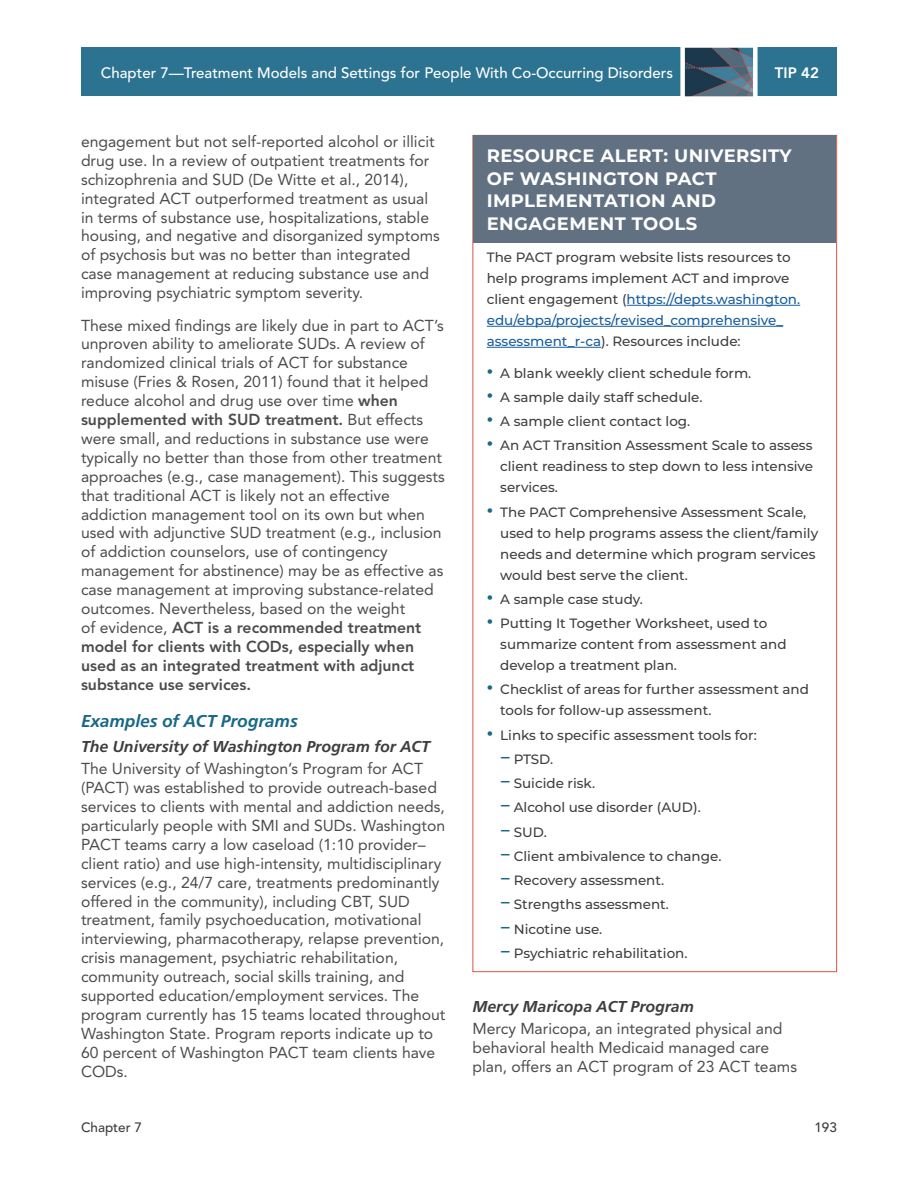
<style>
.page{position:relative;width:918px;height:1188px;background:#fff}
.page>*{position:absolute;margin:0;border:0;box-sizing:border-box;transform-origin:0 0}
.t1{font:700 18px/22.5px "Montserrat";letter-spacing:.025em;color:#fff}
.t2{font:italic 700 18px "Carto Gothic Pro";color:#186887}
.t3{font:italic 700 16.5px "Carto Gothic Pro";color:#3e3e3f}
.t4{font:15.75px/18.9px "Avenir LT Std";color:#4b4c4d}
.t5{font:500 15px "Avenir LT Std";color:#fff}
.t6{font:800 15px "Avenir LT Std";color:#fff}
.t7{font:500 13.5px/21px "Montserrat";color:#3e3e3f}
.t8{font:500 13.5px "Avenir LT Std";color:#3e3e3f}
.s1{font-weight:800}
.s2{color:#175d9e}
.s3{font-family:"Arial";font-weight:400;font-size:18px;color:#186887}
</style>
<div class="page">
<div style="left:81px;top:48px;width:756px;height:48px;background:#2c7391"></div>
<svg style="left:678px;top:47px;width:82px;height:50px;background:#587082"></svg>
<hr style="left:627px;top:305px;width:173px;height:1px;background:#175d9e">
<hr style="left:487px;top:326px;width:296px;height:1px;background:#175d9e">
<hr style="left:487px;top:347px;width:114px;height:1px;background:#175d9e">
<div style="left:473px;top:136px;width:363px;height:107px;background:#627182"></div>
<p class="t5" style="left:101px;top:64px;width:574px">Chapter 7—Treatment Models and Settings for People With Co-Occurring Disorders</p>
<p class="t6" style="left:775px;top:64px;width:46px">TIP 42</p>
<p class="t4" style="left:81px;top:132px;width:360px">engagement but not self-reported alcohol or illicit drug use. In a review of outpatient treatments for schizophrenia and SUD (De Witte et al., 2014), integrated ACT outperformed treatment as usual in terms of substance use, hospitalizations, stable housing, and negative and disorganized symptoms of psychosis but was no better than integrated case management at reducing substance use and improving psychiatric symptom severity.</p>
<p class="t4" style="left:81px;top:316px;width:365px">These mixed fndings are likely due in part to ACT’s unproven ability to ameliorate SUDs. A review of randomized clinical trials of ACT for substance misuse (Fries &amp; Rosen, 2011) found that it helped reduce alcohol and drug use over time <span class="s1">when supplemented with SUD treatment.</span> But effects were small, and reductions in substance use were typically no better than those from other treatment approaches (e.g., case management). This suggests that traditional ACT is likely not an effective addiction management tool on its own but when used with adjunctive SUD treatment (e.g., inclusion of addiction counselors, use of contingency management for abstinence) may be as effective as case management at improving substance-related outcomes. Nevertheless, based on the weight<br>of evidence, <span class="s1">ACT is a recommended treatment model for clients with CODs, especially when used as an integrated treatment with adjunct substance use services.</span></p>
<h4 class="t2" style="left:81px;top:711px;width:218px">Examples of ACT Programs</h4>
<p class="t3" style="left:81px;top:737px;width:351px">The University of Washington Program for ACT</p>
<p class="t4" style="left:81px;top:759px;width:366px">The University of Washington’s Program for ACT (PACT) was established to provide outreach-based services to clients with mental and addiction needs, particularly people with SMI and SUDs. Washington PACT teams carry a low caseload (1:10 provider– client ratio) and use high-intensity, multidisciplinary services (e.g., 24/7 care, treatments predominantly offered in the community), including CBT, SUD treatment, family psychoeducation, motivational interviewing, pharmacotherapy, relapse prevention, crisis management, psychiatric rehabilitation, community outreach, social skills training, and supported education/employment services. The program currently has 15 teams located throughout Washington State. Program reports indicate up to 60 percent of Washington PACT team clients have CODs.</p>
<h3 class="t1" style="left:487px;top:144px;width:307px">RESOURCE ALERT: UNIVERSITY<br>OF WASHINGTON PACT<br>IMPLEMENTATION AND<br>ENGAGEMENT TOOLS</h3>
<p class="t7" style="left:487px;top:246px;width:315px">The PACT program website lists resources to help programs implement ACT and improve client engagement (<span class="s2">https://depts.washington. edu/ebpa/projects/revised_comprehensive_ assessment_r-ca</span>). Resources include:</p>
<p class="t7" style="left:487px;top:362px;width:266px"><span class="s3">•</span> A blank weekly client schedule form.</p>
<p class="t7" style="left:487px;top:386px;width:217px"><span class="s3">•</span> A sample daily staff schedule.</p>
<p class="t7" style="left:487px;top:410px;width:205px"><span class="s3">•</span> A sample client contact log.</p>
<p class="t7" style="left:500px;top:435px;width:314px;text-align:justify;text-indent:-14px"><span class="s3">•</span> An ACT Transition Assessment Scale to assess client readiness to step down to less intensive services.</p>
<p class="t7" style="left:500px;top:501px;width:320px;text-indent:-14px"><span class="s3">•</span> The PACT Comprehensive Assessment Scale, used to help programs assess the client/family needs and determine which program services would best serve the client.</p>
<p class="t7" style="left:487px;top:588px;width:158px"><span class="s3">•</span> A sample case study.</p>
<p class="t7" style="left:500px;top:612px;width:288px;text-indent:-14px"><span class="s3">•</span> Putting It Together Worksheet, used to summarize content from assessment and develop a treatment plan.</p>
<p class="t7" style="left:500px;top:679px;width:310px;text-indent:-14px"><span class="s3">•</span> Checklist of areas for further assessment and tools for follow-up assessment.</p>
<p class="t7" style="left:500px;top:722px;width:258px;line-height:24.3px;text-indent:-14px"><span class="s3">•</span> Links to specifc assessment tools for: <span class="s3">−</span> PTSD.<br><span class="s3">−</span> Suicide risk.<br><span class="s3">−</span> Alcohol use disorder (AUD).<br><span class="s3">−</span> SUD.<br><span class="s3">−</span> Client ambivalence to change.<br><span class="s3">−</span> Recovery assessment.<br><span class="s3">−</span> Strengths assessment.<br><span class="s3">−</span> Nicotine use.<br><span class="s3">−</span> Psychiatric rehabilitation.</p>
<p class="t3" style="left:472px;top:997px;width:223px">Mercy Maricopa ACT Program</p>
<p class="t4" style="left:472px;top:1019px;width:326px">Mercy Maricopa, an integrated physical and behavioral health Medicaid managed care plan, offers an ACT program of 23 ACT teams</p>
<p class="t8" style="left:81px;top:1120px;width:63px">Chapter 7</p>
<p class="t8" style="left:814px;top:1120px;width:24px">193</p>
</div>
